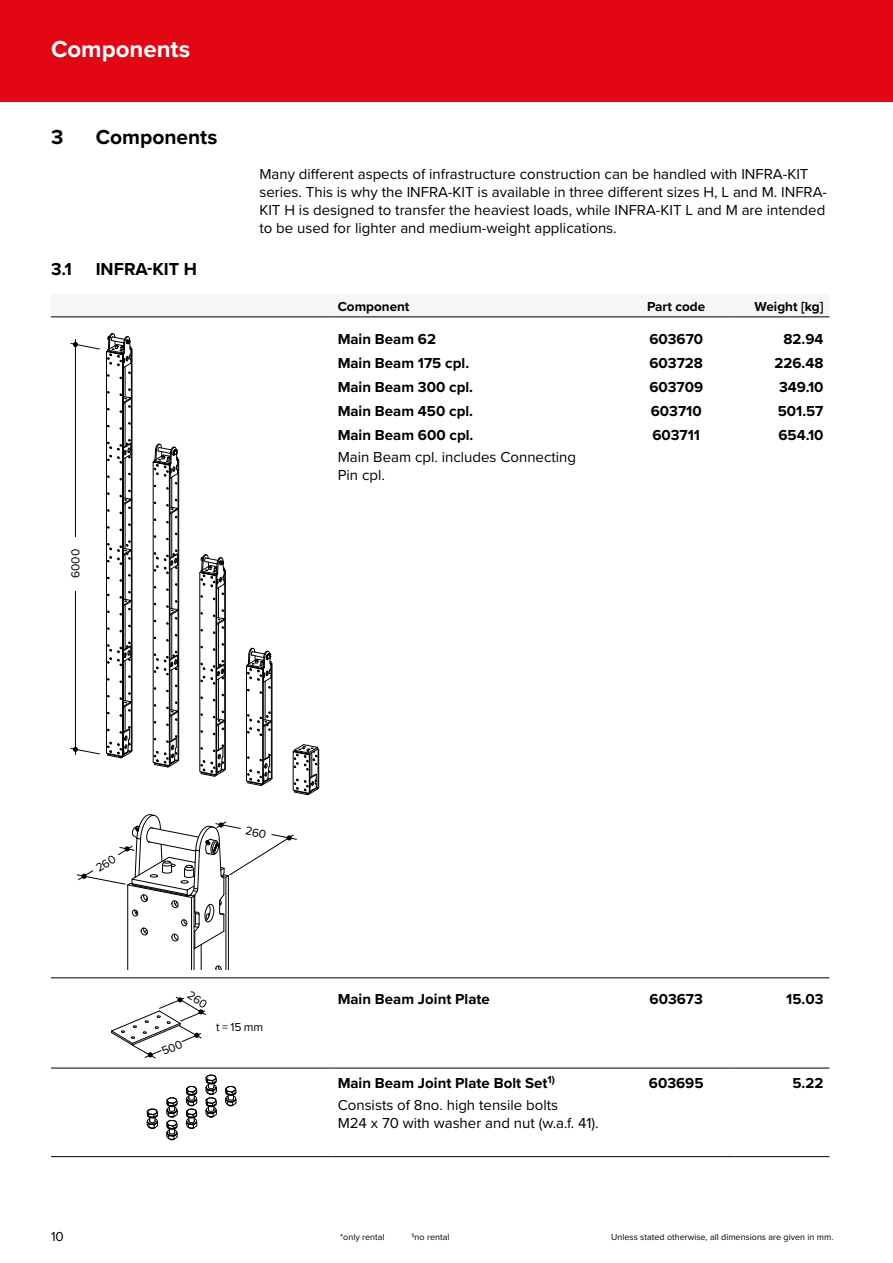
<style>
.page{position:relative;width:893px;height:1263px;background:#fff}
.page>*{position:absolute;margin:0;border:0;box-sizing:border-box;transform-origin:0 0}
.t1{font:700 24px "Proxima Nova";color:#fff}
.t2{font:700 21px "Proxima Nova";color:#000}
.t3{font:700 18px "Proxima Nova";color:#000}
.Bodytext{font:15px/18px "Proxima Nova";color:#000}
.Components_Table_Part_Name{font:700 15px "Proxima Nova";color:#000}
.Components_Table_Description{font:15px/18px "Proxima Nova";color:#000}
.Components_Table_Part_Code{font:700 15px "Proxima Nova";color:#000}
.Components_Table_Weight{font:700 15px "Proxima Nova";color:#000}
.Table_head_right{font:700 13.5px "Proxima Nova";color:#000}
.Table_Head{font:700 13.5px "Proxima Nova";color:#000}
.Components_Table_Head_Part_Code{font:700 13.5px "Proxima Nova";color:#000}
.t4{font:13.5px "Proxima Nova";color:#000}
.t5{font:12px "Proxima Nova";letter-spacing:-.015em;color:#000}
.t6{font:9px "Proxima Nova";color:#000}
</style>
<div class="page">
<div style="left:0;top:0;width:893px;height:102px;background:#e30613"></div>
<hr style="left:734px;top:316px;width:95px;height:1px;background:#000">
<hr style="left:51px;top:977px;width:281px;height:1px;background:#000">
<hr style="left:332px;top:977px;width:286px;height:1px;background:#000">
<hr style="left:618px;top:977px;width:116px;height:1px;background:#000">
<hr style="left:51px;top:1068px;width:281px;height:1px;background:#000">
<hr style="left:332px;top:1068px;width:286px;height:1px;background:#000">
<hr style="left:618px;top:1068px;width:116px;height:1px;background:#000">
<hr style="left:51px;top:1156px;width:281px;height:1px;background:#000">
<hr style="left:332px;top:1156px;width:286px;height:1px;background:#000">
<hr style="left:618px;top:1156px;width:116px;height:1px;background:#000">
<hr style="left:51px;top:316px;width:281px;height:1px;background:#000">
<hr style="left:332px;top:316px;width:286px;height:1px;background:#000">
<hr style="left:618px;top:316px;width:116px;height:1px;background:#000">
<hr style="left:734px;top:977px;width:95px;height:1px;background:#000">
<hr style="left:734px;top:1068px;width:95px;height:1px;background:#000">
<hr style="left:734px;top:1156px;width:95px;height:1px;background:#000">
<svg style="left:153px;top:444px;width:26px;height:323px"></svg>
<div style="left:225px;top:570px;width:1px;height:200px;border:1px solid #000"></div>
<svg style="left:200px;top:554px;width:25px;height:222px"></svg>
<svg style="left:246px;top:648px;width:26px;height:138px"></svg>
<svg style="left:293px;top:744px;width:26px;height:51px"></svg>
<svg style="left:70px;top:333px;width:62px;height:425px"></svg>
<div style="left:65px;top:537px;width:19px;height:53px;background:#fff"></div>
<svg style="left:147px;top:1109px;width:11px;height:20px"></svg>
<svg style="left:167px;top:1097px;width:11px;height:43px"></svg>
<svg style="left:186px;top:1086px;width:11px;height:43px"></svg>
<svg style="left:206px;top:1075px;width:11px;height:42px"></svg>
<svg style="left:225px;top:1086px;width:12px;height:20px"></svg>
<svg style="left:76px;top:814px;width:221px;height:156px"></svg>
<svg style="left:111px;top:996px;width:95px;height:63px"></svg>
<h1 class="t1" style="left:51px;top:31px;width:141px">Components</h1>
<p class="t2" style="left:51px;top:121px;width:14px">3</p>
<p class="t2" style="left:96px;top:121px;width:123px">Components</p>
<p class="t3" style="left:51px;top:256px;width:22px">3.1</p>
<p class="t3" style="left:96px;top:256px;width:103px">INFRA-KIT H</p>
<p class="t5" style="left:66px;top:578px;width:30px;rotate:-90deg">6000</p>
<p class="Bodytext" style="left:259px;top:165px;width:569px">Many different aspects of infrastructure construction can be handled with INFRA-KIT series. This is why the INFRA-KIT is available in three different sizes H, L and M. INFRA-KIT H is designed to transfer the heaviest loads, while INFRA-KIT L and M are intended to be used for lighter and medium-weight applications.</p>
<p class="Table_Head" style="left:338px;top:296px;width:73px">Component</p>
<p class="Components_Table_Head_Part_Code" style="left:647px;top:296px;width:60px">Part code</p>
<p class="Table_head_right" style="left:755px;top:296px;width:70px">Weight [kg]</p>
<p class="Components_Table_Part_Name" style="left:338px;top:327px;width:100px">Main Beam 62</p>
<p class="Components_Table_Part_Name" style="left:338px;top:351px;width:133px">Main Beam 175 cpl.</p>
<p class="Components_Table_Part_Name" style="left:338px;top:375px;width:137px">Main Beam 300 cpl.</p>
<p class="Components_Table_Part_Name" style="left:338px;top:399px;width:137px">Main Beam 450 cpl.</p>
<p class="Components_Table_Part_Name" style="left:338px;top:423px;width:137px">Main Beam 600 cpl.</p>
<p class="Components_Table_Description" style="left:338px;top:447px;width:240px">Main Beam cpl. includes Connecting<br>Pin cpl.</p>
<p class="Components_Table_Part_Code" style="left:649px;top:327px;width:55px">603670</p>
<p class="Components_Table_Part_Code" style="left:649px;top:351px;width:55px">603728</p>
<p class="Components_Table_Part_Code" style="left:649px;top:375px;width:55px">603709</p>
<p class="Components_Table_Part_Code" style="left:651px;top:399px;width:52px">603710</p>
<p class="Components_Table_Part_Code" style="left:652px;top:423px;width:49px">603711</p>
<p class="Components_Table_Weight" style="left:783px;top:327px;width:42px">82.94</p>
<p class="Components_Table_Weight" style="left:774px;top:351px;width:51px">226.48</p>
<p class="Components_Table_Weight" style="left:779px;top:375px;width:46px">349.10</p>
<p class="Components_Table_Weight" style="left:778px;top:399px;width:47px">501.57</p>
<p class="Components_Table_Weight" style="left:778px;top:423px;width:47px">654.10</p>
<p class="Components_Table_Part_Name" style="left:338px;top:987px;width:154px">Main Beam Joint Plate</p>
<p class="Components_Table_Part_Code" style="left:650px;top:987px;width:55px">603673</p>
<p class="Components_Table_Weight" style="left:786px;top:987px;width:39px">15.03</p>
<p class="t4" style="left:51px;top:1226px;width:14px">10</p>
<p class="t5" style="left:216px;top:1018px;width:48px">t = 15 mm</p>
<p class="Components_Table_Part_Name" style="left:338px;top:1071px;width:219px">Main Beam Joint Plate Bolt Set<sup>1)</sup></p>
<p class="Components_Table_Description" style="left:338px;top:1095px;width:263px">Consists of 8no. high tensile bolts<br>M24 x 70 with washer and nut (w.a.f. 41).</p>
<p class="Components_Table_Part_Code" style="left:649px;top:1071px;width:56px">603695</p>
<p class="Components_Table_Weight" style="left:792px;top:1071px;width:32px">5.22</p>
<p class="t6" style="left:411px;top:1230px;width:39px"><sup>1)</sup>no rental</p>
<p class="t6" style="left:340px;top:1230px;width:46px">*only rental</p>
<p class="t6" style="left:611px;top:1230px;width:224px">Unless stated otherwise, all dimensions are given in mm.</p>
</div>
